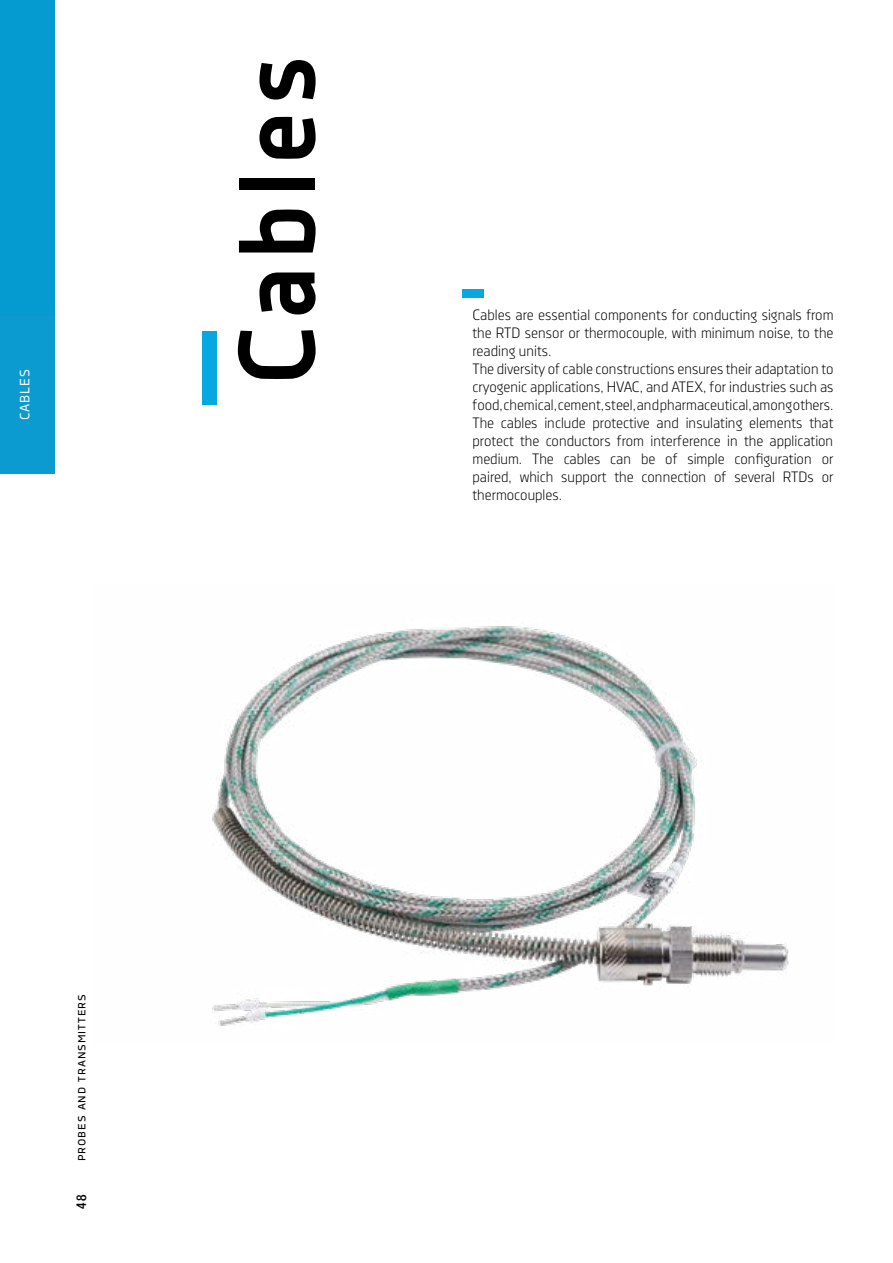
<style>
.page{position:relative;width:893px;height:1263px;background:#fff}
.page>*{position:absolute;margin:0;border:0;box-sizing:border-box;transform-origin:0 0}
.t1{font:700 108px "Decima Nova Pro";letter-spacing:.05em;color:#000}
.t2{font:15px/18px "Decima Nova Pro Lt";color:#000}
.t3{font:13.5px "Decima Nova Pro";letter-spacing:.075em;color:#000}
.t4{font:13.5px "Decima Nova Pro";letter-spacing:.075em;color:#fff}
.t5{font:500 condensed 13.5px "Helvetica Neue";color:#000}
</style>
<div class="page">
<div style="left:0;top:316px;width:55px;height:158px;background:#0b9bd0"></div>
<div style="left:202px;top:331px;width:15px;height:73px;background:#07a7e1"></div>
<div style="left:462px;top:290px;width:21px;height:8px;background:#07a7e1"></div>
<img style="left:212px;top:626px;width:577px;height:400px">
<div style="left:0;top:0;width:55px;height:316px;background:#059ad0"></div>
<p class="t4" style="left:17px;top:420px;width:52px;rotate:-90deg">CABLES</p>
<h1 class="t1" style="left:216px;top:386px;width:333px;rotate:-90deg">Cables</h1>
<p class="t2" style="left:472px;top:306px;width:363px">Cables are essential components for conducting signals from the RTD sensor or thermocouple, with minimum noise, to the reading units.<br>The diversity of cable constructions ensures their adaptation to cryogenic applications, HVAC, and ATEX, for industries such as food, chemical, cement, steel, and pharmaceutical, among others.<br>The cables include protective and insulating elements that protect the conductors from interference in the application medium. The cables can be of simple configuration or paired, which support the connection of several RTDs or thermocouples.</p>
<p class="t3" style="left:73px;top:1161px;width:169px;rotate:-90deg">probes and transmitters</p>
<p class="t5" style="left:73px;top:1209px;width:15px;rotate:-90deg">48</p>
</div>
